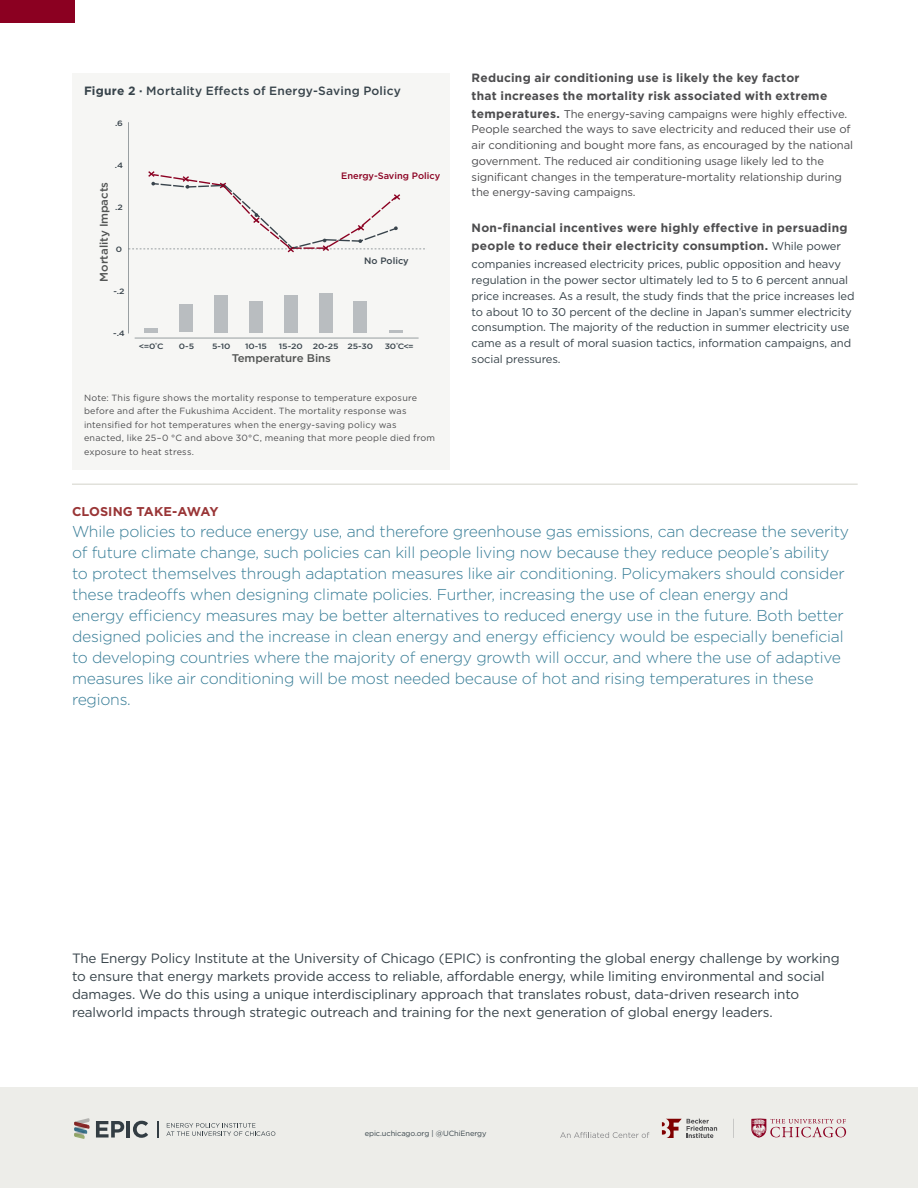
<style>
.page{position:relative;width:918px;height:1188px;background:#fff}
.page>*{position:absolute;margin:0;border:0;box-sizing:border-box;transform-origin:0 0}
.t1{font:300 15.75px/21px "Gotham";letter-spacing:-.015em;color:#367c96}
.t2{font:13.5px/18px "Gotham";letter-spacing:-.01em;color:#37434a}
.t3{font:700 12.75px "Gotham";color:#993536}
.t4{font:700 12px/18px "Gotham";letter-spacing:.02em;color:#4d4d4f}
.t5{font:500 12px "Gotham";letter-spacing:.02em;color:#37434a}
.t6{font:11.25px/15.8px "Gotham";letter-spacing:-.01em;color:#37434a}
.t7{font:11.25px/15.8px "Gotham";letter-spacing:-.01em;color:#4d4d4f}
.t8{font:500 11.1px "Gotham";letter-spacing:-.01em;color:#525453}
.t9{font:500 9.3px "Gotham";color:#8b0021}
.t10{font:500 9.3px "Gotham";color:#38434b}
.t11{font:9px/13.5px "Gotham";letter-spacing:.025em;color:#4d4d4f}
.t12{font:500 7.8px "Gotham";letter-spacing:-.01em;color:#38434b;scale:1.13 1}
.t13{font:7.5px "Gotham";letter-spacing:-.01em;color:#37434a}
.s1{font-weight:700}
.s2{font-family:"Helvetica";font-weight:400}
.s3{font-weight:700;font-size:12px}
.s4{font-weight:400;font-size:11.25px;color:#37434a}
</style>
<div class="page">
<div style="left:0;top:1087px;width:918px;height:101px;background:#edede9"></div>
<hr style="left:72px;top:484px;width:786px;height:1px;background:#d2d2ca">
<div style="left:72px;top:73px;width:378px;height:397px;background:#f6f6f4"></div>
<hr style="left:144px;top:328px;width:14px;height:4px;background:#b9bdc0">
<div style="left:180px;top:305px;width:13px;height:27px;background:#b9bdc0"></div>
<div style="left:214px;top:295px;width:14px;height:37px;background:#b9bdc0"></div>
<div style="left:250px;top:301px;width:13px;height:31px;background:#b9bdc0"></div>
<div style="left:284px;top:295px;width:13px;height:37px;background:#b9bdc0"></div>
<div style="left:319px;top:293px;width:14px;height:39px;background:#b9bdc0"></div>
<div style="left:353px;top:301px;width:14px;height:31px;background:#b9bdc0"></div>
<svg style="left:390px;top:330px;width:13px;height:2px"></svg>
<hr style="left:128px;top:122px;width:1px;height:211px;background:#38444c">
<hr style="left:135px;top:338px;width:284px;height:1px;background:#38444c">
<svg style="left:128px;top:170px;width:297px;height:84px"></svg>
<div style="left:0;top:0;width:74px;height:22px;background:#8b0021"></div>
<svg style="left:662px;top:1119px;width:55px;height:19px"></svg>
<svg style="left:560px;top:1132px;width:89px;height:6px"></svg>
<svg style="left:751px;top:1118px;width:95px;height:20px"></svg>
<svg style="left:166px;top:1123px;width:109px;height:13px"></svg>
<svg style="left:96px;top:1121px;width:28px;height:17px"></svg>
<hr style="left:127px;top:1121px;width:3px;height:17px;background:#37424a">
<svg style="left:157px;top:1121px;width:1px;height:17px"></svg>
<svg style="left:133px;top:1121px;width:15px;height:17px"></svg>
<svg style="left:74px;top:1118px;width:16px;height:21px"></svg>
<p class="t5" style="left:84px;top:83px;width:319px"><span class="s1">Figure 2 ·</span> Mortality Effects of Energy-Saving Policy</p>
<p class="t12" style="left:115px;top:118px;width:9px">.6</p>
<p class="t12" style="left:115px;top:160px;width:9px">.4</p>
<p class="t8" style="left:97px;top:282px;width:101px;rotate:-90deg">Mortality Impacts</p>
<p class="t12" style="left:115px;top:202px;width:8px">.2</p>
<p class="t12" style="left:116px;top:244px;width:7px">0</p>
<p class="t12" style="left:114px;top:286px;width:11px">-.2</p>
<p class="t12" style="left:113px;top:328px;width:12px">-.4</p>
<p class="t9" style="left:341px;top:170px;width:101px">Energy-Saving Policy</p>
<p class="t10" style="left:364px;top:254px;width:46px">No Policy</p>
<p class="t12" style="left:139px;top:342px;width:23px">&lt;=0<span class="s2">˚</span>C</p>
<p class="t12" style="left:179px;top:342px;width:15px">0-5</p>
<p class="t12" style="left:212px;top:342px;width:18px">5-10</p>
<p class="t12" style="left:245px;top:342px;width:21px">10-15</p>
<p class="t12" style="left:279px;top:342px;width:23px">15-20</p>
<p class="t12" style="left:313px;top:342px;width:55px">20-25 25-30</p>
<p class="t12" style="left:385px;top:342px;width:27px">30<span class="s2">˚</span>C&lt;=</p>
<p class="t8" style="left:232px;top:350px;width:101px">Temperature Bins</p>
<p class="t11" style="left:84px;top:390px;width:353px">Note: This figure shows the mortality response to temperature exposure before and after the Fukushima Accident. The mortality response was intensified for hot temperatures when the energy-saving policy was enacted, like 25–0 °C and above 30°C, meaning that more people died from exposure to heat stress.</p>
<p class="t4" style="left:472px;top:68px;width:357px">Reducing air conditioning use is likely the key factor that increases the mortality risk associated with extreme</p>
<p class="t7" style="left:472px;top:106px;width:383px"><span class="s3">temperatures.</span> The energy-saving campaigns were highly effective.<br>People searched the ways to save electricity and reduced their use of air conditioning and bought more fans, as encouraged by the national government. The reduced air conditioning usage likely led to the significant changes in the temperature-mortality relationship during the energy-saving campaigns.</p>
<p class="t4" style="left:472px;top:219px;width:377px">Non-financial incentives were highly effective in persuading people to reduce their electricity consumption. <span class="s4">While power</span></p>
<p class="t6" style="left:472px;top:256px;width:385px">companies increased electricity prices, public opposition and heavy regulation in the power sector ultimately led to 5 to 6 percent annual price increases. As a result, the study finds that the price increases led to about 10 to 30 percent of the decline in Japan’s summer electricity consumption. The majority of the reduction in summer electricity use came as a result of moral suasion tactics, information campaigns, and social pressures.</p>
<p class="t3" style="left:72px;top:503px;width:148px">CLOSING TAKE-AWAY</p>
<p class="t1" style="left:72px;top:520px;width:779px">While policies to reduce energy use, and therefore greenhouse gas emissions, can decrease the severity of future climate change, such policies can kill people living now because they reduce people’s ability to protect themselves through adaptation measures like air conditioning. Policymakers should consider these tradeoffs when designing climate policies. Further, increasing the use of clean energy and<br>energy efficiency measures may be better alternatives to reduced energy use in the future. Both better designed policies and the increase in clean energy and energy efficiency would be especially beneficial to developing countries where the majority of energy growth will occur, and where the use of adaptive measures like air conditioning will be most needed because of hot and rising temperatures in these regions.</p>
<p class="t2" style="left:72px;top:948px;width:769px">The Energy Policy Institute at the University of Chicago (EPIC) is confronting the global energy challenge by working to ensure that energy markets provide access to reliable, affordable energy, while limiting environmental and social damages. We do this using a unique interdisciplinary approach that translates robust, data-driven research into realworld impacts through strategic outreach and training for the next generation of global energy leaders.</p>
<p class="t13" style="left:365px;top:1128px;width:123px">epic.uchicago.org | @UChiEnergy</p>
</div>
